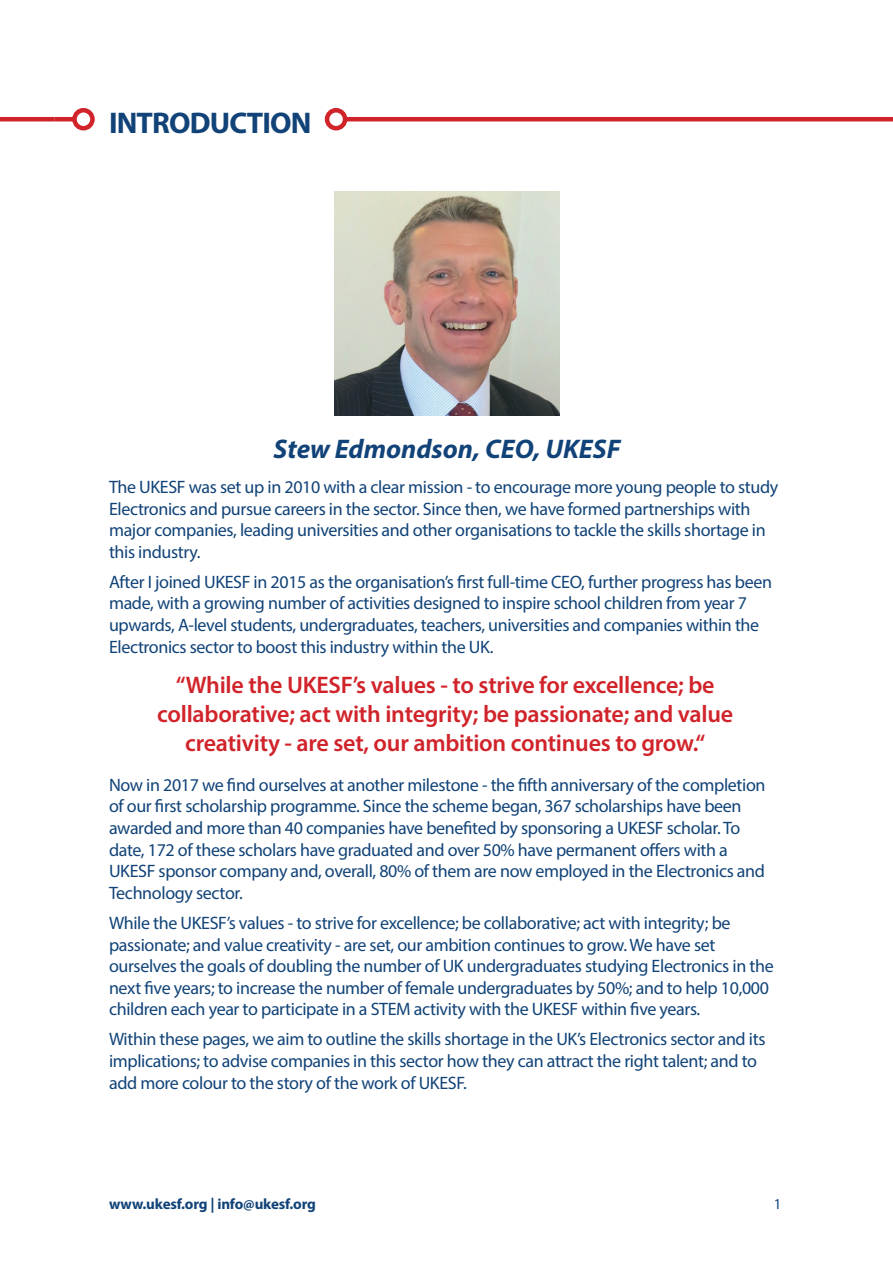
<style>
.page{position:relative;width:893px;height:1263px;background:#fff}
.page>*{position:absolute;margin:0;border:0;box-sizing:border-box;transform-origin:0 0}
.t1{font:700 42px "Myriad Arabic";letter-spacing:-.02em;color:#114378}
.t2{font:italic 700 27px "Myriad Pro";color:#114378}
.t3{font:600 24px/28.8px "Myriad Pro";letter-spacing:-.01em;color:#d1232a;text-align:center}
.t4{font:18px/21.6px "Myriad Pro";letter-spacing:-.02em;color:#114378}
.t5{font:700 15px "Myriad Pro";letter-spacing:-.01em;color:#114378}
.t6{font:15px "Myriad Pro";color:#114378}
</style>
<div class="page">
<hr style="left:55px;top:117px;width:19px;height:4px;background:#d1232a">
<div style="left:72px;top:108px;width:23px;height:22px;border:4px solid #d1232a;border-radius:50%"></div>
<img style="left:335px;top:191px;width:224px;height:225px">
<hr style="left:345px;top:117px;width:548px;height:4px;background:#d1232a">
<div style="left:325px;top:108px;width:22px;height:22px;border:4px solid #d1232a;border-radius:50%"></div>
<hr style="left:0;top:117px;width:55px;height:4px;background:#d1232a">
<p class="t1" style="left:109px;top:94px;width:204px">INTRODUCTION</p>
<p class="t2" style="left:274px;top:431px;width:348px">Stew Edmondson, CEO, UKESF</p>
<p class="t4" style="left:109px;top:476px;width:671px">The UKESF was set up in 2010 with a clear mission - to encourage more young people to study Electronics and pursue careers in the sector. Since then, we have formed partnerships with major companies, leading universities and other organisations to tackle the skills shortage in this industry.</p>
<p class="t4" style="left:109px;top:571px;width:664px">After I joined UKESF in 2015 as the organisation’s first full-time CEO, further progress has been made, with a growing number of activities designed to inspire school children from year 7 upwards, A-level students, undergraduates, teachers, universities and companies within the Electronics sector to boost this industry within the UK.</p>
<p class="t3" style="left:157px;top:670px;width:578px">“While the UKESF’s values - to strive for excellence; be collaborative; act with integrity; be passionate; and value creativity - are set, our ambition continues to grow.“</p>
<p class="t4" style="left:109px;top:774px;width:658px">Now in 2017 we find ourselves at another milestone - the fifth anniversary of the completion of our first scholarship programme. Since the scheme began, 367 scholarships have been awarded and more than 40 companies have benefited by sponsoring a UKESF scholar. To date, 172 of these scholars have graduated and over 50% have permanent offers with a UKESF sponsor company and, overall, 80% of them are now employed in the Electronics and Technology sector.</p>
<p class="t4" style="left:109px;top:912px;width:666px">While the UKESF’s values - to strive for excellence; be collaborative; act with integrity; be passionate; and value creativity - are set, our ambition continues to grow. We have set ourselves the goals of doubling the number of UK undergraduates studying Electronics in the next five years; to increase the number of female undergraduates by 50%; and to help 10,000 children each year to participate in a STEM activity with the UKESF within five years.</p>
<p class="t4" style="left:109px;top:1028px;width:658px">Within these pages, we aim to outline the skills shortage in the UK’s Electronics sector and its implications; to advise companies in this sector how they can attract the right talent; and to add more colour to the story of the work of UKESF.</p>
<p class="t5" style="left:109px;top:1194px;width:208px">www.ukesf.org | info@ukesf.org</p>
<p class="t6" style="left:774px;top:1195px;width:9px">1</p>
</div>
